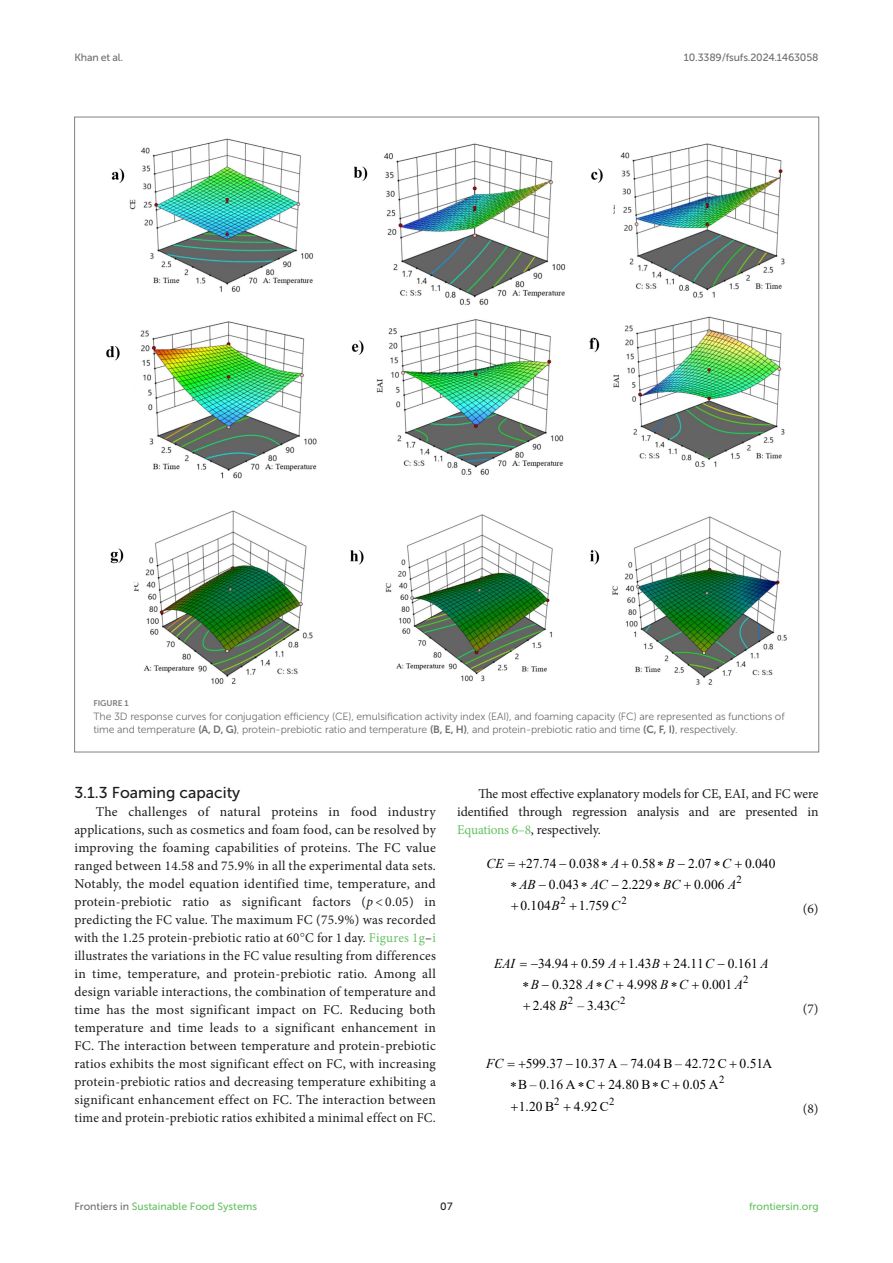
<style>
.page{position:relative;width:893px;height:1263px;background:#fff}
.page>*{position:absolute;margin:0;border:0;box-sizing:border-box;transform-origin:0 0}
.HEAD_3{font:15.75px "Museo Sans 500";color:#1b1c1b}
.TEXT_FLUSH{font:13.5px/18px "Minion Pro";letter-spacing:.02em;color:#1b1c1b;text-align:justify}
.spi-math-img{font:13.5px "Times New Roman";color:#000}
.TEXT{font:13.5px/18px "Minion Pro";letter-spacing:-.01em;color:#1b1c1b;text-align:justify}
.spi-math-img-2{font:italic 13.5px "Times New Roman";letter-spacing:-.005em;color:#000}
.EQ{font:13.5px "Minion Pro";color:#1b1c1b}
.spi-math-img-3{font:10.8px "Times New Roman";color:#000}
.FIG_LEG{font:10.5px/13.5px "Museo Sans 300";letter-spacing:-.01em;color:#706f70}
.t1{font:10.5px "Museo Sans 500";color:#65c161}
.t2{font:10.5px "Museo Sans 500";letter-spacing:-.015em;color:#706f70}
.t3{font:10.5px "Museo Sans 500";color:#1b1c1b}
.FIG_HD{font:8.25px "Museo Sans 700";letter-spacing:-.01em;color:#7e7f7f}
.s1{font-family:"Museo Sans 700"}
.s2{font-style:italic}
.s3{font-family:"STIX"}
.s4{color:#65c161}
.s5{color:#706f70}
</style>
<div class="page">
<img style="left:106px;top:138px;width:681px;height:547px">
<p class="t2" style="left:74px;top:51px;width:50px">Khan et al.</p>
<p class="t2" style="left:684px;top:51px;width:136px">10.3389/fsufs.2024.1463058</p>
<p class="FIG_HD" style="left:94px;top:699px;width:37px">FIGURE 1</p>
<p class="FIG_LEG" style="left:94px;top:709px;width:693px">The 3D response curves for conjugation efficiency (CE), emulsification activity index (EAI), and foaming capacity (FC) are represented as functions of time and temperature <span class="s1">(A, D, G)</span>, protein-prebiotic ratio and temperature <span class="s1">(B, E, H)</span>, and protein-prebiotic ratio and time <span class="s1">(C, F, I)</span>, respectively.</p>
<p class="HEAD_3" style="left:74px;top:784px;width:167px">3.1.3 Foaming capacity</p>
<p class="TEXT_FLUSH" style="left:74px;top:803px;width:363px;text-indent:21px">The challenges of natural proteins in food industry applications, such as cosmetics and foam food, can be resolved by improving the foaming capabilities of proteins. The FC value ranged between 14.58 and 75.9% in all the experimental data sets.<br>Notably, the model equation identified time, temperature, and protein-prebiotic ratio as significant factors (<span class="s2">p</span> &lt; 0.05) in predicting the FC value. The maximum FC (75.9%) was recorded with the 1.25 protein-prebiotic ratio at 60<span class="s3">°</span>C for 1 day. <span class="s4">Figures 1g</span>–<span class="s4">i </span>illustrates the variations in the FC value resulting from differences in time, temperature, and protein-prebiotic ratio. Among all design variable interactions, the combination of temperature and time has the most significant impact on FC. Reducing both temperature and time leads to a significant enhancement in FC. The interaction between temperature and protein-prebiotic ratios exhibits the most significant effect on FC, with increasing protein-prebiotic ratios and decreasing temperature exhibiting a significant enhancement effect on FC. The interaction between time and protein-prebiotic ratios exhibited a minimal effect on FC.</p>
<p class="TEXT" style="left:457px;top:785px;width:363px;text-indent:21px">The most effective explanatory models for CE, EAI, and FC were identified through regression analysis and are presented in <span class="s4">Equations 6–8</span>, respectively.</p>
<p class="spi-math-img-3" style="left:736px;top:871px;width:7px">2</p>
<p class="spi-math-img-3" style="left:560px;top:893px;width:7px">2</p>
<p class="spi-math-img-3" style="left:621px;top:893px;width:7px">2</p>
<p class="spi-math-img-2" style="left:487px;top:854px;width:19px">CE</p>
<p class="spi-math-img-2" style="left:666px;top:854px;width:10px">B</p>
<p class="spi-math-img" style="left:526px;top:853px;width:95px">27.74 0.038 ∗ <span class="s2">A</span></p>
<p class="spi-math-img" style="left:632px;top:853px;width:101px">0.58 ∗ − 2.07 ∗ <span class="s2">C</span></p>
<p class="spi-math-img" style="left:745px;top:853px;width:32px">0.040</p>
<p class="spi-math-img" style="left:511px;top:875px;width:171px">∗<span class="s2">AB</span> − 0.043∗ <span class="s2">AC</span> − 2.229 ∗ <span class="s2">BC</span></p>
<p class="spi-math-img" style="left:694px;top:875px;width:44px">0.006 <span class="s2">A</span></p>
<p class="spi-math-img" style="left:520px;top:896px;width:41px">0.104<span class="s2">B</span></p>
<p class="spi-math-img" style="left:579px;top:896px;width:43px">1.759 <span class="s2">C</span></p>
<p class="EQ" style="left:803px;top:899px;width:17px">(6)</p>
<p class="spi-math-img-2" style="left:494px;top:954px;width:22px">EAI</p>
<p class="spi-math-img" style="left:531px;top:954px;width:88px">−34.94 0.59 <span class="s2">A</span></p>
<p class="spi-math-img" style="left:628px;top:954px;width:34px">1.43<span class="s2">B</span></p>
<p class="spi-math-img" style="left:674px;top:954px;width:97px">24.11<span class="s2">C</span> − 0.161 <span class="s2">A</span></p>
<p class="spi-math-img" style="left:523px;top:975px;width:92px">∗ − 0.328 <span class="s2">A C</span></p>
<p class="spi-math-img" style="left:627px;top:975px;width:63px">4.998 <span class="s2">B C</span></p>
<p class="spi-math-img" style="left:702px;top:975px;width:43px">0.001 <span class="s2">A</span></p>
<p class="spi-math-img" style="left:533px;top:996px;width:36px">2.48 <span class="s2">B</span></p>
<p class="spi-math-img" style="left:577px;top:996px;width:43px">– 3.43<span class="s2">C</span></p>
<p class="spi-math-img-3" style="left:743px;top:972px;width:7px">2</p>
<p class="spi-math-img-2" style="left:531px;top:975px;width:10px">B</p>
<p class="spi-math-img-3" style="left:568px;top:993px;width:7px">2</p>
<p class="spi-math-img-3" style="left:620px;top:993px;width:7px">2</p>
<p class="spi-math-img-2" style="left:486px;top:1054px;width:19px">FC</p>
<p class="spi-math-img" style="left:526px;top:1054px;width:248px">599.37 10.37 A – 74.04 B – 42.72 C 0.51A</p>
<p class="spi-math-img" style="left:510px;top:1075px;width:210px">∗B – 0.16 A C 24.80 B C 0.05 A</p>
<p class="spi-math-img" style="left:519px;top:1096px;width:37px">1.20 B</p>
<p class="spi-math-img" style="left:574px;top:1096px;width:36px">4.92 C</p>
<p class="spi-math-img-3" style="left:719px;top:1072px;width:7px">2</p>
<p class="spi-math-img-3" style="left:554px;top:1093px;width:7px">2</p>
<p class="spi-math-img-3" style="left:609px;top:1093px;width:7px">2</p>
<p class="EQ" style="left:803px;top:1000px;width:17px">(7)</p>
<p class="EQ" style="left:803px;top:1100px;width:17px">(8)</p>
<p class="t1" style="left:74px;top:1200px;width:184px"><span class="s5">Frontiers in</span> Sustainable Food Systems</p>
<p class="t3" style="left:440px;top:1200px;width:14px">07</p>
<p class="t1" style="left:749px;top:1200px;width:71px">frontiersin.org</p>
</div>
